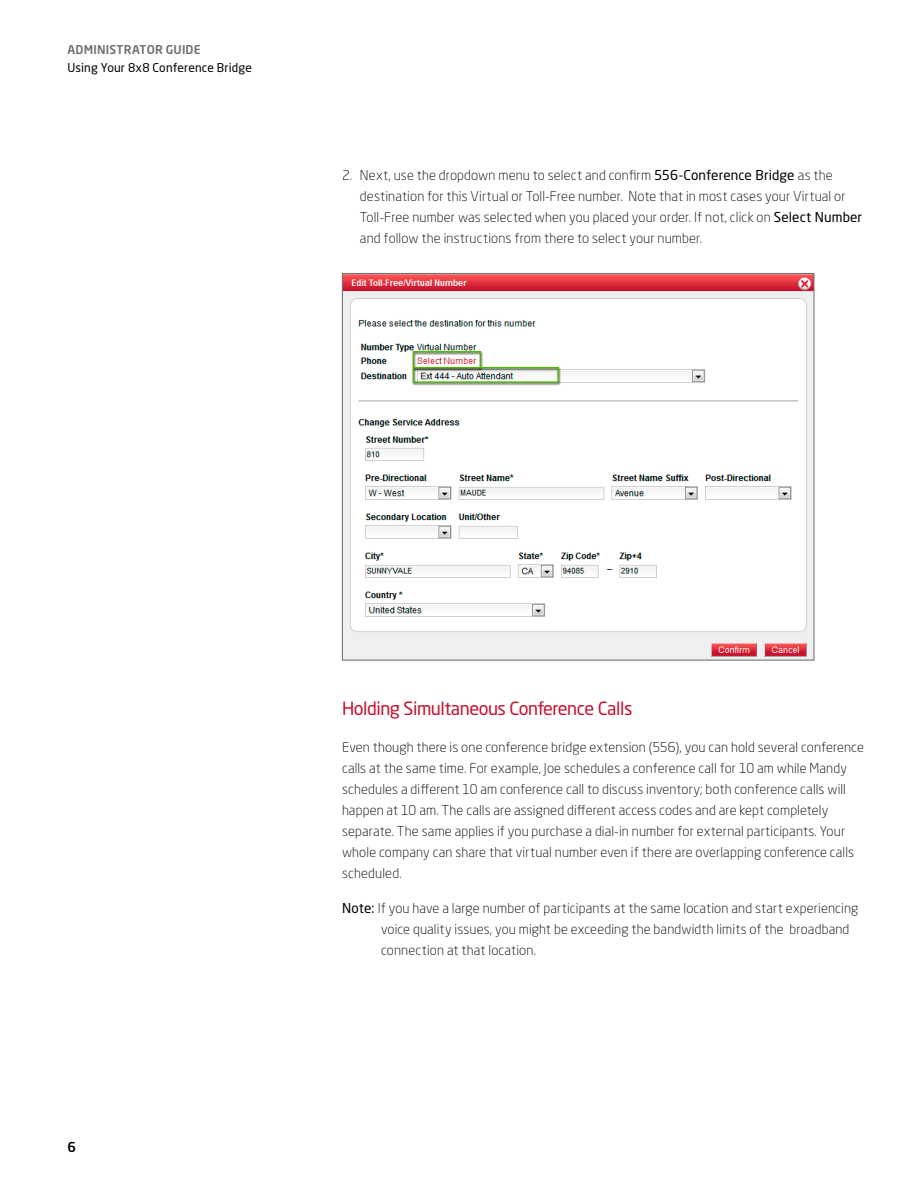
<style>
.page{position:relative;width:918px;height:1188px;background:#fff}
.page>*{position:absolute;margin:0;border:0;box-sizing:border-box;transform-origin:0 0}
.t1{font:18px "Neo Sans Std";letter-spacing:-.025em;color:#c41230}
.t2{font:300 13.5px/21px "Neo Sans Std";letter-spacing:.01em;color:#000}
.t3{font:500 13.5px "Neo Sans Std";color:#000}
.t4{font:12px "Neo Sans Std";letter-spacing:.01em;color:#000}
.t5{font:500 12px "Neo Sans Std";letter-spacing:.015em;color:#6d6e71}
.s1{font-weight:400}
</style>
<div class="page">
<img style="left:344px;top:275px;width:468px;height:383px">
<p class="t5" style="left:68px;top:42px;width:135px">ADMINISTRATOR GUIDE</p>
<p class="t4" style="left:68px;top:60px;width:186px">Using Your 8x8 Conference Bridge</p>
<p class="t2" style="left:360px;top:164px;width:504px;text-indent:-18px">2. Next, use the dropdown menu to select and confirm <span class="s1">556-Conference Bridge</span> as the destination for this Virtual or Toll-Free number. Note that in most cases your Virtual or Toll-Free number was selected when you placed your order. If not, click on <span class="s1">Select Number </span>and follow the instructions from there to select your number.</p>
<p class="t3" style="left:68px;top:1138px;width:10px">6</p>
<h1 class="t1" style="left:342px;top:697px;width:292px">Holding Simultaneous Conference Calls</h1>
<p class="t2" style="left:342px;top:737px;width:523px">Even though there is one conference bridge extension (556), you can hold several conference calls at the same time. For example, Joe schedules a conference call for 10 am while Mandy schedules a different 10 am conference call to discuss inventory; both conference calls will happen at 10 am. The calls are assigned different access codes and are kept completely separate. The same applies if you purchase a dial-in number for external participants. Your whole company can share that virtual number even if there are overlapping conference calls scheduled.</p>
<p class="t2" style="left:381px;top:897px;width:479px;text-indent:-39px"><span class="s1">Note:</span> If you have a large number of participants at the same location and start experiencing voice quality issues, you might be exceeding the bandwidth limits of the broadband connection at that location.</p>
</div>
